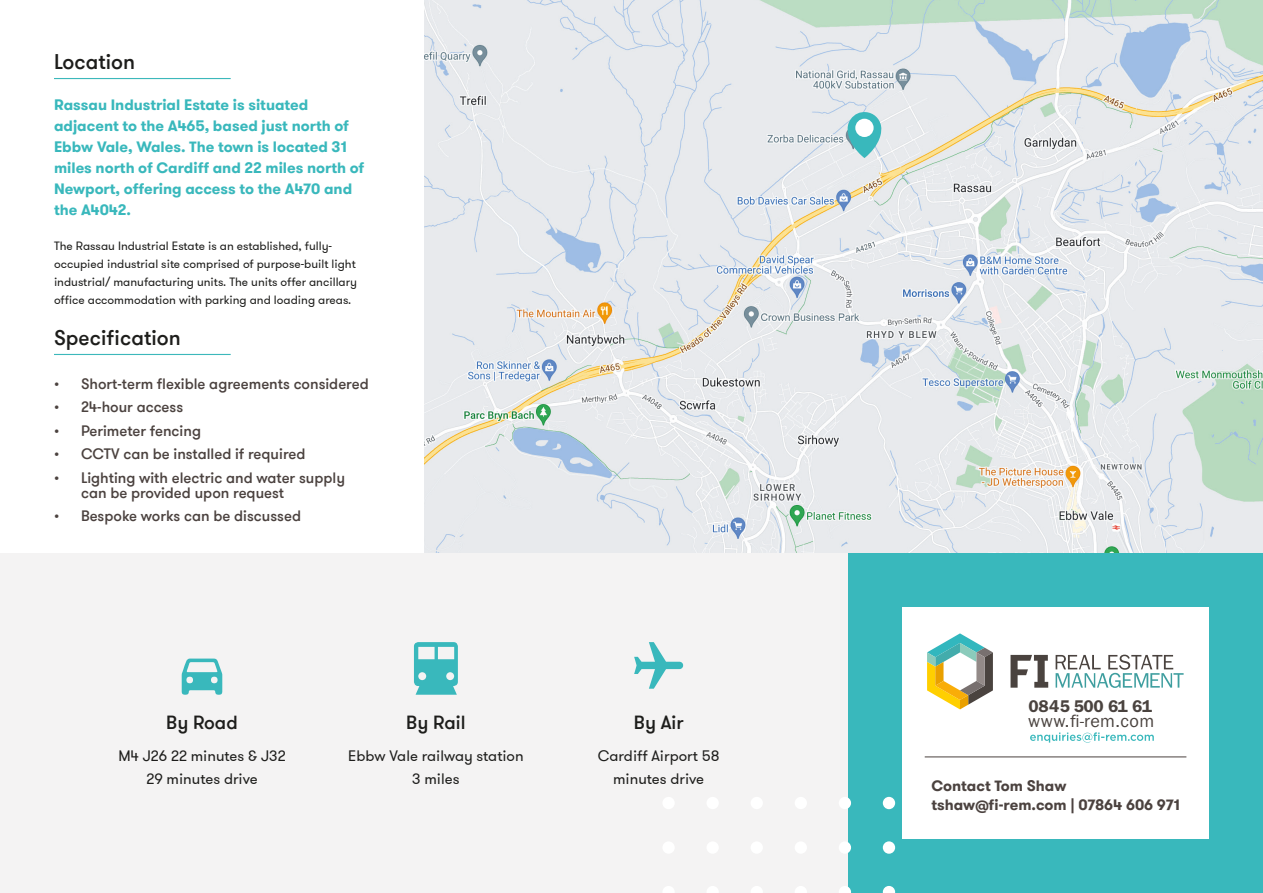
<style>
.page{position:relative;width:1263px;height:893px;background:#fff}
.page>*{position:absolute;margin:0;border:0;box-sizing:border-box;transform-origin:0 0}
.t1{font:500 21px "GT Walsheim Pro";color:#1d1d1b}
.t2{font:500 18.9px "GT Walsheim Pro";color:#1d1d1b}
.t3{font:18.15px "Franklin Gothic";letter-spacing:.025em;color:#4a433f}
.t4{font:600 17.55px "Franklin Gothic";letter-spacing:-.015em;color:#4a433f}
.t5{font:15.15px/22.6px "GT Walsheim";color:#1d1d1b;text-align:center}
.t6{font:500 15px/15px "GT Walsheim Pro";color:#4b423f}
.t7{font:700 15px/21px "GT Walsheim";color:#39b8bc}
.t8{font:700 15px "GT Walsheim";color:#4b423f}
.t9{font:12px/18px "GT Walsheim";color:#1d1d1b}
</style>
<div class="page">
<img style="left:425px;top:0;width:838px;height:553px">
<div style="left:0;top:553px;width:1263px;height:340px;background:#f4f3f3"></div>
<hr style="left:54px;top:78px;width:177px;height:1px;background:#3cb8bb">
<hr style="left:54px;top:354px;width:177px;height:1px;background:#3cb8bb">
<div style="left:848px;top:553px;width:415px;height:340px;background:#39b8bc"></div>
<div style="left:883px;top:841px;width:12px;height:13px;background:#fff;border-radius:50%"></div>
<div style="left:839px;top:841px;width:12px;height:13px;background:#fff;border-radius:50%"></div>
<div style="left:795px;top:841px;width:12px;height:13px;background:#fff;border-radius:50%"></div>
<div style="left:750px;top:841px;width:13px;height:13px;background:#fff;border-radius:50%"></div>
<div style="left:706px;top:841px;width:13px;height:13px;background:#fff;border-radius:50%"></div>
<div style="left:662px;top:841px;width:13px;height:13px;background:#fff;border-radius:50%"></div>
<svg style="left:883px;top:886px;width:12px;height:7px"></svg>
<svg style="left:839px;top:886px;width:12px;height:7px"></svg>
<svg style="left:795px;top:886px;width:12px;height:7px"></svg>
<svg style="left:751px;top:886px;width:11px;height:7px"></svg>
<svg style="left:707px;top:886px;width:11px;height:7px"></svg>
<svg style="left:663px;top:886px;width:11px;height:7px"></svg>
<div style="left:883px;top:797px;width:12px;height:12px;background:#fff;border-radius:50%"></div>
<div style="left:839px;top:797px;width:12px;height:12px;background:#fff;border-radius:50%"></div>
<div style="left:795px;top:797px;width:12px;height:12px;background:#fff;border-radius:50%"></div>
<div style="left:750px;top:797px;width:13px;height:12px;background:#fff;border-radius:50%"></div>
<div style="left:706px;top:797px;width:13px;height:12px;background:#fff;border-radius:50%"></div>
<div style="left:662px;top:797px;width:13px;height:12px;background:#fff;border-radius:50%"></div>
<svg style="left:414px;top:642px;width:44px;height:53px"></svg>
<svg style="left:634px;top:642px;width:50px;height:47px"></svg>
<svg style="left:182px;top:658px;width:40px;height:37px"></svg>
<div style="left:902px;top:607px;width:307px;height:232px;background:#fff"></div>
<svg style="left:1030px;top:732px;width:124px;height:11px"></svg>
<svg style="left:1055px;top:655px;width:128px;height:33px"></svg>
<svg style="left:1010px;top:655px;width:38px;height:33px"></svg>
<svg style="left:927px;top:633px;width:66px;height:76px"></svg>
<hr style="left:925px;top:756px;width:261px;height:1px;background:#4b423f">
<svg style="left:847px;top:112px;width:35px;height:46px"></svg>
<p class="t1" style="left:54px;top:48px;width:82px">Location</p>
<p class="t7" style="left:54px;top:95px;width:312px">Rassau Industrial Estate is situated adjacent to the A465, based just north of Ebbw Vale, Wales. The town is located 31 miles north of Cardiff and 22 miles north of Newport, offering access to the A470 and the A4042.</p>
<p class="t9" style="left:54px;top:236px;width:304px">The Rassau Industrial Estate is an established, fully&shy;occupied industrial site comprised of purpose-built light industrial/ manufacturing units. The units offer ancillary office accommodation with parking and loading areas.</p>
<p class="t1" style="left:54px;top:324px;width:128px">Specification</p>
<p class="t6" style="left:54px;top:376px;width:316px">• Short-term flexible agreements considered</p>
<p class="t6" style="left:54px;top:400px;width:131px">• 24-hour access</p>
<p class="t6" style="left:54px;top:423px;width:148px">• Perimeter fencing</p>
<p class="t6" style="left:54px;top:447px;width:253px">• CCTV can be installed if required</p>
<p class="t6" style="left:81px;top:470px;width:266px;text-indent:-27px">• Lighting with electric and water supply can be provided upon request</p>
<p class="t6" style="left:54px;top:509px;width:249px">• Bespoke works can be discussed</p>
<p class="t2" style="left:166px;top:711px;width:73px">By Road</p>
<p class="t5" style="left:118px;top:745px;width:169px">M4 J26 22 minutes &amp; J32<br>29 minutes drive</p>
<p class="t2" style="left:406px;top:711px;width:61px">By Rail</p>
<p class="t5" style="left:348px;top:745px;width:177px">Ebbw Vale railway station</p>
<p class="t5" style="left:412px;top:767px;width:49px">3 miles</p>
<p class="t2" style="left:634px;top:711px;width:51px">By Air</p>
<p class="t5" style="left:598px;top:745px;width:123px">Cardiff Airport 58 minutes drive</p>
<p class="t4" style="left:1028px;top:695px;width:125px">0845 500 61 61</p>
<p class="t3" style="left:1028px;top:709px;width:128px">www.fi-rem.com</p>
<p class="t8" style="left:931px;top:775px;width:136px">Contact Tom Shaw</p>
<p class="t8" style="left:931px;top:795px;width:250px">tshaw@fi-rem.com | 07864 606 971</p>
</div>
